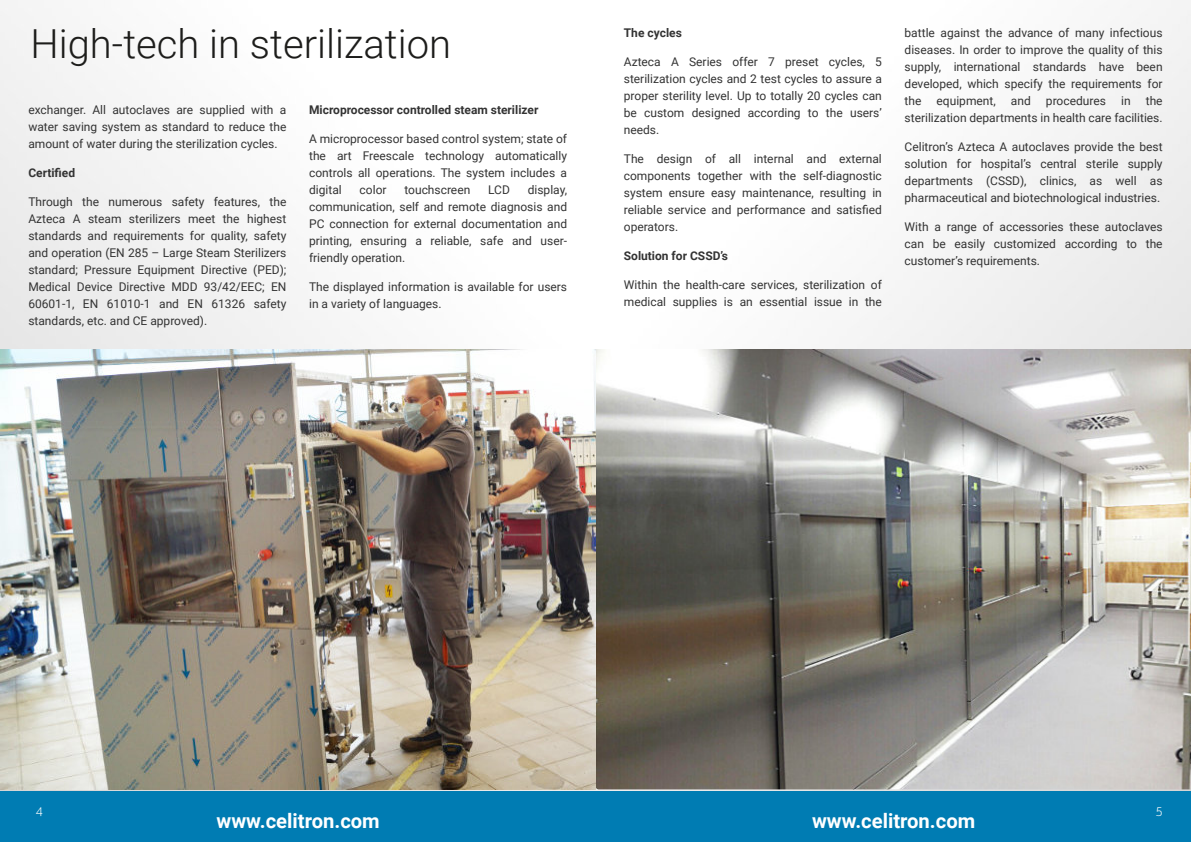
<style>
.page{position:relative;width:1191px;height:842px;background:#fff}
.page>*{position:absolute;margin:0;border:0;box-sizing:border-box;transform-origin:0 0}
.t1{font:300 40px "Roboto";color:#1d1d1b}
.t2{font:700 20.2px "Roboto";color:#fff}
.t3{font:12px/17px "Roboto";color:#333;text-align:justify}
.t4{font:700 12px "Roboto";color:#333}
.t5{font:300 12px "Sommet Rounded";color:#fff}
</style>
<div class="page">
<img style="left:0;top:0;width:1191px;height:791px">
<div style="left:0;top:791px;width:595px;height:51px;background:#007cb3"></div>
<div style="left:595px;top:791px;width:596px;height:51px;background:#007cb3"></div>
<img style="left:0;top:350px;width:1191px;height:439px">
<h1 class="t1" style="left:30px;top:16px;width:422px">High-tech in sterilization</h1>
<p class="t3" style="left:28px;top:102px;width:259px">exchanger. All autoclaves are supplied with a water saving system as standard to reduce the amount of water during the sterilization cycles.</p>
<p class="t4" style="left:28px;top:164px;width:48px">Certified</p>
<p class="t3" style="left:28px;top:194px;width:259px">Through the numerous safety features, the Azteca A steam sterilizers meet the highest standards and requirements for quality, safety and operation (EN 285 – Large Steam Sterilizers standard; Pressure Equipment Directive (PED); Medical Device Directive MDD 93/42/EEC; EN 60601-1, EN 61010-1 and EN 61326 safety standards, etc. and CE approved).</p>
<p class="t4" style="left:309px;top:101px;width:231px">Microprocessor controlled steam sterilizer</p>
<p class="t3" style="left:309px;top:131px;width:259px">A microprocessor based control system; state of the art Freescale technology automatically controls all operations. The system includes a digital</p>
<p class="t3" style="left:309px;top:182px;width:259px;text-indent:219px">display, communication, self and remote diagnosis and PC connection for external documentation and printing, ensuring a reliable, safe and user&shy;friendly operation.</p>
<p class="t3" style="left:309px;top:279px;width:259px">The displayed information is available for users in a variety of languages.</p>
<p class="t3" style="left:359px;top:182px;width:28px">color</p>
<p class="t3" style="left:404px;top:182px;width:67px">touchscreen</p>
<p class="t3" style="left:488px;top:182px;width:23px">LCD</p>
<p class="t4" style="left:624px;top:25px;width:59px">The cycles</p>
<p class="t3" style="left:624px;top:55px;width:259px">Azteca A Series offer 7 preset cycles, 5 sterilization cycles and 2 test cycles to assure a proper sterility level. Up to totally 20 cycles can be custom designed according to the users’ needs.</p>
<p class="t3" style="left:624px;top:152px;width:259px">The design of all internal and external components together with the self-diagnostic system ensure easy maintenance, resulting in reliable service and performance and satisfied operators.</p>
<p class="t4" style="left:624px;top:248px;width:106px">Solution for CSSD’s</p>
<p class="t3" style="left:624px;top:278px;width:259px">Within the health-care services, sterilization of medical supplies is an essential issue in the</p>
<p class="t3" style="left:904px;top:26px;width:259px">battle against the advance of many infectious diseases. In order to improve the quality of this supply, international standards have been developed, which specify the requirements for the</p>
<p class="t3" style="left:904px;top:94px;width:259px;text-align:right">the<br>sterilization departments in health care facilities.</p>
<p class="t3" style="left:904px;top:140px;width:259px">Celitron’s Azteca A autoclaves provide the best solution for hospital’s central sterile supply departments (CSSD), clinics, as well as pharmaceutical and biotechnological industries.</p>
<p class="t3" style="left:904px;top:220px;width:259px">With a range of accessories these autoclaves can be easily customized according to the customer’s requirements.</p>
<p class="t3" style="left:936px;top:94px;width:61px">equipment,</p>
<p class="t3" style="left:1011px;top:94px;width:21px">and</p>
<p class="t3" style="left:1046px;top:94px;width:62px">procedures</p>
<p class="t3" style="left:1121px;top:94px;width:11px">in</p>
<p class="t5" style="left:36px;top:809px;width:8px">4</p>
<h2 class="t2" style="left:216px;top:807px;width:165px">www.celitron.com</h2>
<h2 class="t2" style="left:812px;top:807px;width:165px">www.celitron.com</h2>
<p class="t5" style="left:1155px;top:809px;width:8px">5</p>
</div>
